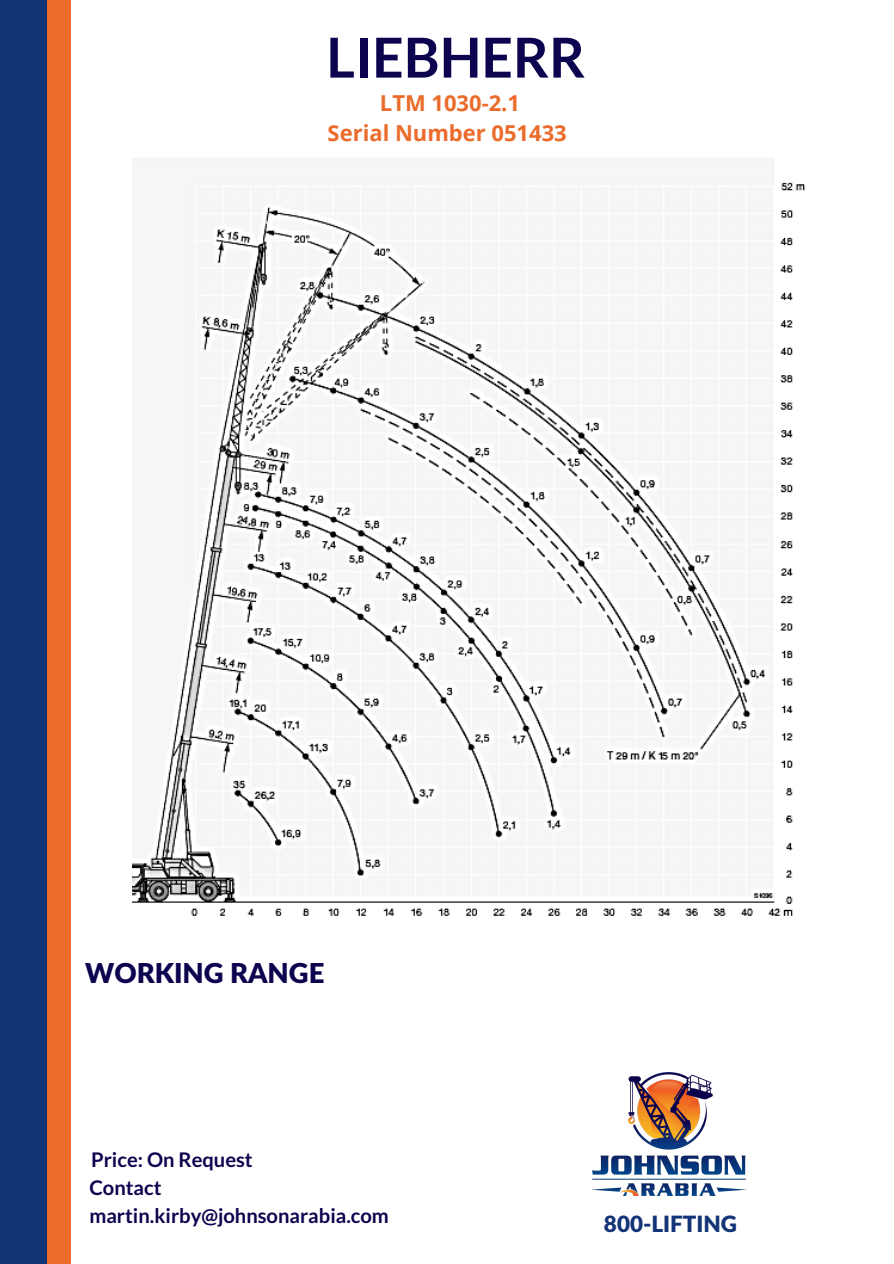
<style>
.page{position:relative;width:894px;height:1264px;background:#fff}
.page>*{position:absolute;margin:0;border:0;box-sizing:border-box;transform-origin:0 0}
.t1{font:700 55.05px "Lato";color:#0c044e}
.t2{font:900 27.45px "Lato Latin";color:#0c044e}
.t3{font:900 22.35px "Lato Latin";color:#143478}
.t4{font:700 21.9px/30.3px "Open Sans";color:#eb6b2a;text-align:center}
.t5{font:700 20.1px/28px "Lato";color:#0c044e}
</style>
<div class="page">
<img style="left:591px;top:1072px;width:156px;height:124px">
<div style="left:0;top:0;width:70px;height:1263px;background:#eb6b2a"></div>
<div style="left:0;top:0;width:46px;height:1263px;background:#143478"></div>
<img style="left:133px;top:158px;width:673px;height:758px">
<h1 class="t1" style="left:326px;top:23px;width:260px">LIEBHERR</h1>
<p class="t4" style="left:327px;top:87px;width:240px">LTM 1030-2.1<br>Serial Number 051433</p>
<h2 class="t2" style="left:85px;top:960px;width:241px">WORKING RANGE</h2>
<p class="t5" style="left:91px;top:1144px;width:163px">Price: On Request</p>
<p class="t5" style="left:89px;top:1173px;width:301px">Contact martin.kirby@johnsonarabia.com</p>
<p class="t3" style="left:603px;top:1213px;width:135px">800-LIFTING</p>
</div>
